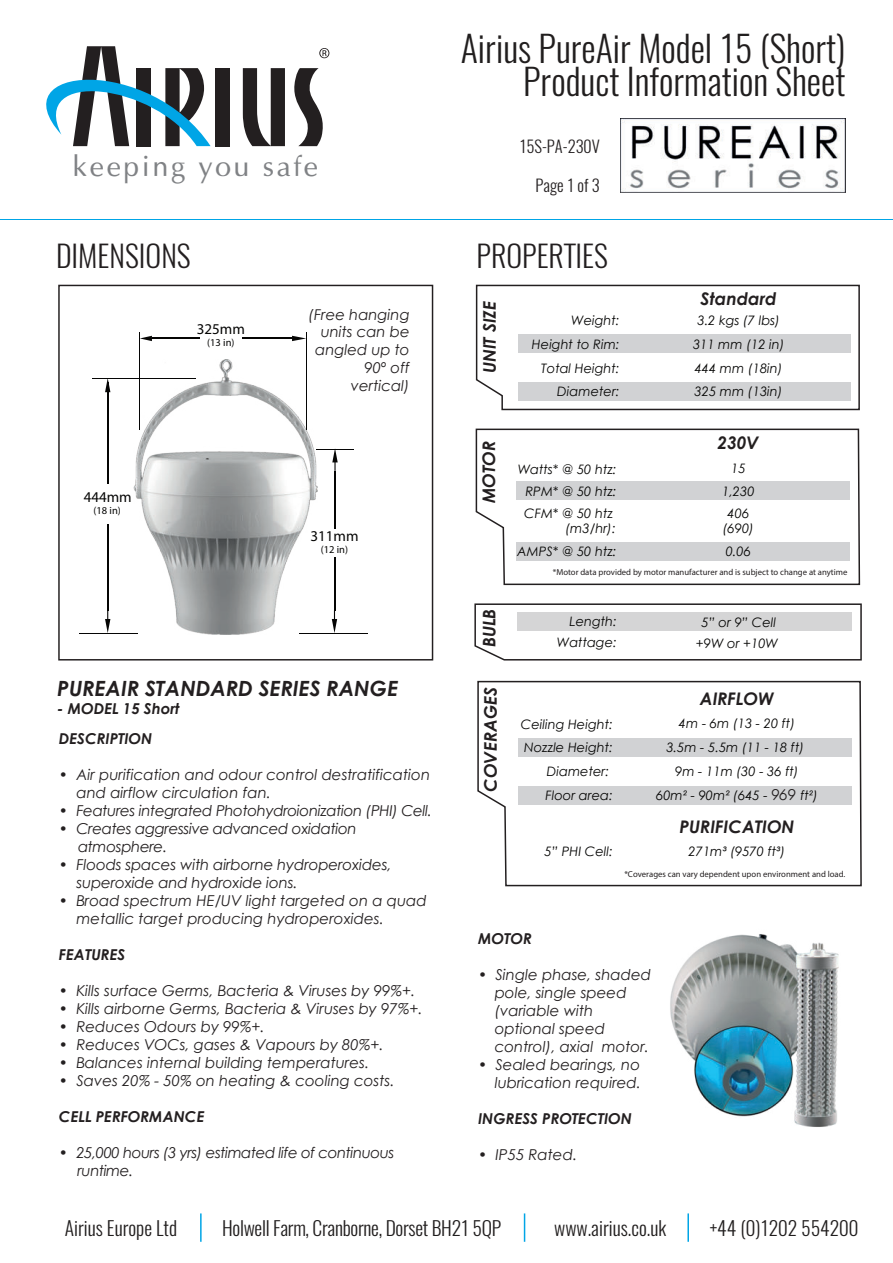
<style>
.page{position:relative;width:893px;height:1263px;background:#fff}
.page>*{position:absolute;margin:0;border:0;box-sizing:border-box;transform-origin:0 0}
.t1{font:300 36px/33px "Oswald";color:#211e1e;text-align:right}
.t2{font:300 30px "Oswald";color:#231f20}
.t3{font:28.35px "Optima";letter-spacing:.09em;color:#808285}
.t4{font:italic 700 21px "Century Gothic";color:#231f20}
.t5{font:300 19.5px "Oswald";color:#211e1e}
.t6{font:italic 700 17.4px "Century Gothic";color:#231f20}
.t7{font:300 16.5px "Oswald";color:#231f20}
.t8{font:italic 15px/18px "Century Gothic";color:#231f20}
.t9{font:italic 15px "Century Gothic";letter-spacing:-.025em;color:#231f20}
.t10{font:italic 700 15px "Century Gothic";color:#231f20}
.t11{font:italic 15px/18px "Century Gothic";letter-spacing:-.03em;color:#231f20}
.t12{font:15px "Myriad Pro";color:#050504}
.t13{font:italic 14.85px/17.9px "Century Gothic";color:#231f20;text-align:right}
.t14{font:italic 13.05px/23.7px "Century Gothic";color:#050504;text-align:right}
.t15{font:10.5px "Myriad Pro";color:#050504}
.t16{font:8.7px "Myriad Pro";color:#231f20}
.s1{font-size:15px;color:#231f20}
</style>
<div class="page">
<hr style="left:1px;top:219px;width:892px;height:1px;background:#00a5e6">
<img style="left:621px;top:118px;width:224px;height:75px">
<div style="left:215px;top:68px;width:15px;height:78px;background:#231f20"></div>
<svg style="left:243px;top:68px;width:42px;height:78px"></svg>
<svg style="left:294px;top:68px;width:29px;height:78px"></svg>
<svg style="left:46px;top:46px;width:165px;height:100px"></svg>
<svg style="left:319px;top:48px;width:10px;height:10px"></svg>
<hr style="left:200px;top:1213px;width:2px;height:29px;background:#00a5e6">
<svg style="left:524px;top:1213px;width:1px;height:29px"></svg>
<hr style="left:687px;top:1213px;width:2px;height:29px;background:#00a5e6">
<svg style="left:474px;top:603px;width:388px;height:58px"></svg>
<div style="left:517px;top:612px;width:334px;height:19px;background:#d5d5d6"></div>
<img style="left:134px;top:359px;width:183px;height:276px">
<hr style="left:107px;top:524px;width:1px;height:86px;background:#050504">
<hr style="left:107px;top:382px;width:1px;height:102px;background:#050504">
<svg style="left:105px;top:379px;width:5px;height:22px"></svg>
<svg style="left:105px;top:610px;width:5px;height:23px"></svg>
<hr style="left:242px;top:338px;width:50px;height:1px;background:#050504">
<hr style="left:152px;top:338px;width:47px;height:1px;background:#050504">
<svg style="left:141px;top:336px;width:18px;height:5px"></svg>
<svg style="left:284px;top:336px;width:22px;height:5px"></svg>
<hr style="left:79px;top:633px;width:58px;height:1px;background:#050504">
<hr style="left:92px;top:378px;width:104px;height:1px;background:#050504">
<hr style="left:140px;top:332px;width:1px;height:98px;background:#050504">
<hr style="left:306px;top:332px;width:1px;height:98px;background:#050504">
<hr style="left:334px;top:557px;width:1px;height:53px;background:#050504">
<hr style="left:334px;top:471px;width:2px;height:57px;background:#050504">
<svg style="left:332px;top:448px;width:6px;height:23px"></svg>
<svg style="left:332px;top:610px;width:5px;height:23px"></svg>
<hr style="left:316px;top:449px;width:38px;height:1px;background:#050504">
<hr style="left:299px;top:633px;width:69px;height:1px;background:#050504">
<div style="left:58px;top:285px;width:375px;height:375px;border:1px solid #231f20"></div>
<svg style="left:475px;top:284px;width:385px;height:127px"></svg>
<svg style="left:475px;top:428px;width:386px;height:158px"></svg>
<img style="left:670px;top:934px;width:169px;height:193px">
<svg style="left:477px;top:680px;width:385px;height:207px"></svg>
<h3 class="t3" style="left:73px;top:154px;width:247px">keeping you safe</h3>
<h1 class="t1" style="left:461px;top:35px;width:386px">Airius PureAir Model 15 (Short)<br>Product Information Sheet</h1>
<p class="t7" style="left:519px;top:139px;width:82px">15S-PA-230V</p>
<p class="t7" style="left:536px;top:179px;width:66px">Page 1 of 3</p>
<h2 class="t2" style="left:56px;top:243px;width:136px">DIMENSIONS</h2>
<h2 class="t2" style="left:477px;top:243px;width:133px">PROPERTIES</h2>
<p class="t12" style="left:84px;top:491px;width:50px">444mm</p>
<p class="t15" style="left:94px;top:506px;width:29px">(18 in)</p>
<p class="t12" style="left:197px;top:324px;width:50px">325mm</p>
<p class="t15" style="left:207px;top:339px;width:29px">(13 in)</p>
<p class="t6" style="left:480px;top:373px;width:74px;rotate:-90deg">UNIT SIZE</p>
<p class="t13" style="left:309px;top:307px;width:103px">(Free hanging units can be angled up to<br>90º off vertical)</p>
<p class="t14" style="left:532px;top:310px;width:89px">Weight:<br>Height to Rim:<br>Total Height:<br>Diameter:</p>
<p class="t12" style="left:310px;top:530px;width:50px">311mm</p>
<p class="t15" style="left:321px;top:545px;width:29px">(12 in)</p>
<p class="t6" style="left:479px;top:503px;width:64px;rotate:-90deg">MOTOR</p>
<p class="t14" style="left:518px;top:459px;width:100px;line-height:22.2px;text-align:center">Watts* @ 50 htz:<br>RPM* @ 50 htz:<br>CFM* @ 50 htz</p>
<p class="t14" style="left:517px;top:519px;width:101px;line-height:22.2px">(m3/hr):<br>AMPS* @ 50 htz:</p>
<p class="t6" style="left:701px;top:289px;width:78px">Standard</p>
<p class="t14" style="left:693px;top:310px;width:93px;text-align:center">3.2 kgs (7 lbs)<br>311 mm (12 in)<br>444 mm (18in)<br>325 mm (13in)</p>
<p class="t6" style="left:717px;top:433px;width:43px">230V</p>
<p class="t14" style="left:722px;top:459px;width:34px;line-height:22.2px;text-align:center">15<br>1,230<br>406</p>
<p class="t14" style="left:723px;top:519px;width:33px;line-height:22.2px;text-align:left">(690)<br>0.06</p>
<h3 class="t4" style="left:57px;top:676px;width:343px">PUREAIR STANDARD SERIES RANGE</h3>
<p class="t10" style="left:57px;top:700px;width:124px">- MODEL 15 Short</p>
<p class="t10" style="left:59px;top:730px;width:95px">DESCRIPTION</p>
<p class="t8" style="left:59px;top:767px;width:373px">ï Air purification and odour control destratification</p>
<p class="t8" style="left:77px;top:785px;width:196px">and airflow circulation fan.</p>
<p class="t9" style="left:59px;top:805px;width:375px">ï Features integrated Photohydroionization (PHI) Cell.</p>
<p class="t9" style="left:59px;top:823px;width:299px">ï Creates aggressive advanced oxidation</p>
<p class="t9" style="left:78px;top:841px;width:91px">atmosphere.</p>
<p class="t8" style="left:59px;top:857px;width:334px">ï Floods spaces with airborne hydroperoxides,</p>
<p class="t8" style="left:76px;top:875px;width:223px">superoxide and hydroxide ions.</p>
<p class="t8" style="left:59px;top:893px;width:369px">ï Broad spectrum HE/UV light targeted on a quad</p>
<p class="t8" style="left:77px;top:911px;width:309px">metallic target producing hydroperoxides.</p>
<p class="t10" style="left:59px;top:946px;width:68px">FEATURES</p>
<p class="t8" style="left:59px;top:983px;width:365px">ï Kills surface Germs, Bacteria &amp; Viruses by 99%+. ï Kills airborne Germs, Bacteria &amp; Viruses by 97%+. ï Reduces Odours by 99%+.<br>ï Reduces VOCs, gases &amp; Vapours by 80%+.<br>ï Balances internal building temperatures.<br>ï Saves 20% - 50% on heating &amp; cooling costs.</p>
<p class="t10" style="left:59px;top:1108px;width:147px">CELL PERFORMANCE</p>
<p class="t11" style="left:78px;top:1145px;width:318px;text-indent:-19px">ï 25,000 hours (3 yrs) estimated life of continuous runtime.</p>
<p class="t6" style="left:479px;top:647px;width:40px;rotate:-90deg">BULB</p>
<p class="t6" style="left:481px;top:792px;width:106px;rotate:-90deg">COVERAGES</p>
<p class="t16" style="left:553px;top:568px;width:296px">*Motor data provided by motor manufacturer and is subject to change at anytime</p>
<p class="t14" style="left:557px;top:612px;width:61px;line-height:21px">Length:<br>Wattage:</p>
<p class="t14" style="left:701px;top:611px;width:76px">5” or 9” Cell</p>
<p class="t14" style="left:696px;top:632px;width:84px">+9W or +10W</p>
<p class="t14" style="left:521px;top:713px;width:93px">Ceiling Height:<br>Nozzle Height:<br>Diameter:<br>Floor area:</p>
<p class="t6" style="left:700px;top:688px;width:76px">AIRFLOW</p>
<p class="t14" style="left:656px;top:713px;width:163px;text-align:center">4m - 6m (13 - 20 ft)<br>3.5m - 5.5m (11 - 18 ft)<br>9m - 11m (30 - 36 ft)<br>60m² - 90m² (645 - <span class="s1">969</span> ft²)</p>
<p class="t6" style="left:679px;top:817px;width:117px">PURIFICATION</p>
<p class="t16" style="left:624px;top:870px;width:223px">*Coverages can vary dependent upon environment and load.</p>
<p class="t14" style="left:545px;top:840px;width:70px">5” PHI Cell:</p>
<p class="t14" style="left:689px;top:840px;width:98px">271m³ (9570 ft³)</p>
<p class="t10" style="left:478px;top:929px;width:55px">MOTOR</p>
<p class="t8" style="left:478px;top:966px;width:175px">ï Single phase, shaded</p>
<p class="t8" style="left:495px;top:984px;width:133px">pole, single speed</p>
<p class="t8" style="left:495px;top:1002px;width:100px">(variable with</p>
<p class="t8" style="left:495px;top:1020px;width:112px">optional speed</p>
<p class="t8" style="left:495px;top:1038px;width:156px">control), axial motor.</p>
<p class="t8" style="left:478px;top:1056px;width:164px">ï Sealed bearings, no</p>
<p class="t8" style="left:495px;top:1074px;width:148px">lubrication required.</p>
<p class="t10" style="left:478px;top:1109px;width:155px">INGRESS PROTECTION</p>
<p class="t8" style="left:478px;top:1146px;width:101px">ï IP55 Rated.</p>
<h3 class="t5" style="left:65px;top:1220px;width:114px">Airius Europe Ltd</h3>
<h3 class="t5" style="left:222px;top:1220px;width:281px">Holwell Farm, Cranborne, Dorset BH21 5QP</h3>
<h3 class="t5" style="left:554px;top:1220px;width:114px">www.airius.co.uk</h3>
<h3 class="t5" style="left:710px;top:1220px;width:150px">+44 (0)1202 554200</h3>
</div>
